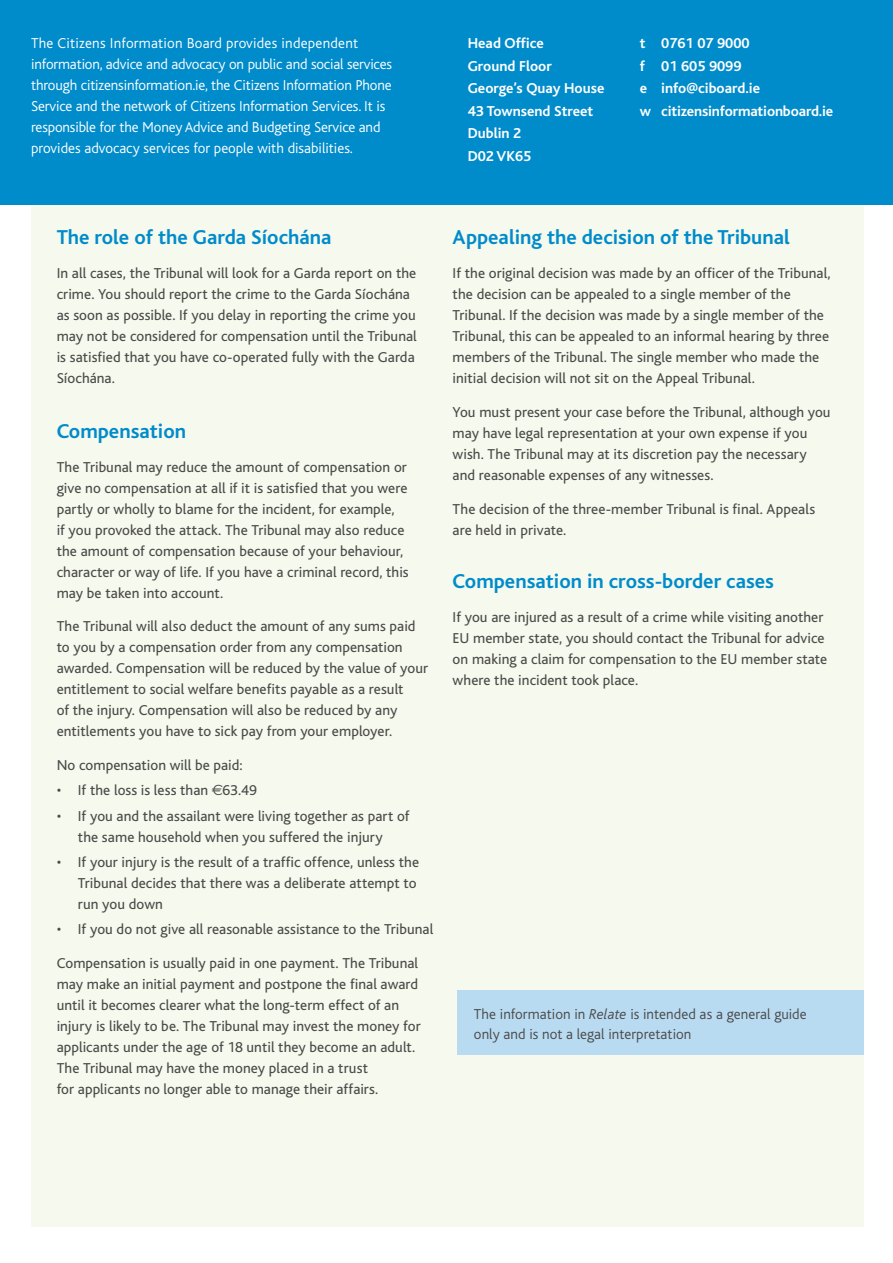
<style>
.page{position:relative;width:893px;height:1263px;background:#fff}
.page>*{position:absolute;margin:0;border:0;box-sizing:border-box;transform-origin:0 0}
.H3_Grey{font:700 21px "Bliss";color:#008bcb}
.t1{font:15px/21px "Bliss";letter-spacing:.005em;color:#4a4a49}
.copy_top_back_page{font:300 15px "Bliss";letter-spacing:-.01em;color:#fff}
.Address_top_back_pag{font:700 15px/22.5px "Bliss";color:#fff}
.t2{font:300 15px/20.2px "Bliss";color:#4a4a49}
.Blue_all_caps_subhea{font:300 15px "Bliss";letter-spacing:.015em;color:#fff}
.s1{font-family:"Euro Sans Std"}
.s2{font-style:italic}
</style>
<div class="page">
<div style="left:31px;top:176px;width:832px;height:1051px;background:#f6f9ed"></div>
<div style="left:0;top:0;width:893px;height:204px;background:#008bcb"></div>
<div style="left:457px;top:990px;width:406px;height:64px;background:#b9dbf2"></div>
<p class="Blue_all_caps_subhea" style="left:31px;top:36px;width:329px">The Citizens Information Board provides independent</p>
<p class="copy_top_back_page" style="left:31px;top:57px;width:362px">information, advice and advocacy on public and social services</p>
<p class="copy_top_back_page" style="left:31px;top:78px;width:362px">through citizensinformation.ie, the Citizens Information Phone</p>
<p class="copy_top_back_page" style="left:31px;top:99px;width:356px">Service and the network of Citizens Information Services. It is</p>
<p class="copy_top_back_page" style="left:31px;top:120px;width:351px">responsible for the Money Advice and Budgeting Service and</p>
<p class="copy_top_back_page" style="left:31px;top:141px;width:323px">provides advocacy services for people with disabilities.</p>
<p class="Address_top_back_pag" style="left:468px;top:33px;width:78px">Head Office</p>
<p class="Address_top_back_pag" style="left:468px;top:55px;width:86px">Ground Floor</p>
<p class="Address_top_back_pag" style="left:468px;top:78px;width:138px">George’s Quay House</p>
<p class="Address_top_back_pag" style="left:468px;top:100px;width:127px">43 Townsend Street</p>
<p class="Address_top_back_pag" style="left:468px;top:123px;width:65px">Dublin 2<br>D02 VK65</p>
<p class="Address_top_back_pag" style="left:640px;top:33px;width:111px">t 0761 07 9000</p>
<p class="Address_top_back_pag" style="left:640px;top:55px;width:103px">f 01 605 9099</p>
<p class="Address_top_back_pag" style="left:640px;top:78px;width:122px">e info@ciboard.ie</p>
<p class="Address_top_back_pag" style="left:640px;top:100px;width:195px">w citizensinformationboard.ie</p>
<h3 class="H3_Grey" style="left:57px;top:226px;width:276px">The role of the Garda Síochána</h3>
<p class="t1" style="left:57px;top:263px;width:362px">In all cases, the Tribunal will look for a Garda report on the crime. You should report the crime to the Garda Síochána as soon as possible. If you delay in reporting the crime you may not be considered for compensation until the Tribunal is satisfied that you have co-operated fully with the Garda Síochána.</p>
<h3 class="H3_Grey" style="left:57px;top:420px;width:131px">Compensation</h3>
<p class="t1" style="left:57px;top:456px;width:353px">The Tribunal may reduce the amount of compensation or give no compensation at all if it is satisfied that you were partly or wholly to blame for the incident, for example,<br>if you provoked the attack. The Tribunal may also reduce the amount of compensation because of your behaviour, character or way of life. If you have a criminal record, this may be taken into account.</p>
<p class="t1" style="left:57px;top:616px;width:373px">The Tribunal will also deduct the amount of any sums paid to you by a compensation order from any compensation awarded. Compensation will be reduced by the value of your entitlement to social welfare benefits payable as a result<br>of the injury. Compensation will also be reduced by any entitlements you have to sick pay from your employer.</p>
<p class="t1" style="left:57px;top:755px;width:187px">No compensation will be paid:</p>
<p class="t1" style="left:57px;top:780px;width:202px">• If the loss is less than <span class="s1">€</span>63.49</p>
<p class="t1" style="left:57px;top:805px;width:354px;text-align:center">• If you and the assailant were living together as part of the same household when you suffered the injury</p>
<p class="t1" style="left:78px;top:852px;width:343px;text-indent:-21px">• If your injury is the result of a traffic offence, unless the<br>Tribunal decides that there was a deliberate attempt to run you down</p>
<p class="t1" style="left:57px;top:919px;width:378px">• If you do not give all reasonable assistance to the Tribunal</p>
<p class="t1" style="left:57px;top:953px;width:365px">Compensation is usually paid in one payment. The Tribunal may make an initial payment and postpone the final award until it becomes clearer what the long-term effect of an injury is likely to be. The Tribunal may invest the money for applicants under the age of 18 until they become an adult.<br>The Tribunal may have the money placed in a trust<br>for applicants no longer able to manage their affairs.</p>
<h3 class="H3_Grey" style="left:453px;top:226px;width:339px">Appealing the decision of the Tribunal</h3>
<p class="t1" style="left:453px;top:263px;width:379px">If the original decision was made by an officer of the Tribunal, the decision can be appealed to a single member of the Tribunal. If the decision was made by a single member of the Tribunal, this can be appealed to an informal hearing by three members of the Tribunal. The single member who made the initial decision will not sit on the Appeal Tribunal.</p>
<p class="t1" style="left:453px;top:402px;width:379px">You must present your case before the Tribunal, although you may have legal representation at your own expense if you wish. The Tribunal may at its discretion pay the necessary and reasonable expenses of any witnesses.</p>
<p class="t1" style="left:453px;top:498px;width:364px">The decision of the three-member Tribunal is final. Appeals are held in private.</p>
<h3 class="H3_Grey" style="left:453px;top:570px;width:323px">Compensation in cross-border cases</h3>
<p class="t1" style="left:453px;top:606px;width:376px">If you are injured as a result of a crime while visiting another EU member state, you should contact the Tribunal for advice on making a claim for compensation to the EU member state where the incident took place.</p>
<p class="t2" style="left:474px;top:1004px;width:334px">The information in <span class="s2">Relate</span> is intended as a general guide only and is not a legal interpretation</p>
</div>
